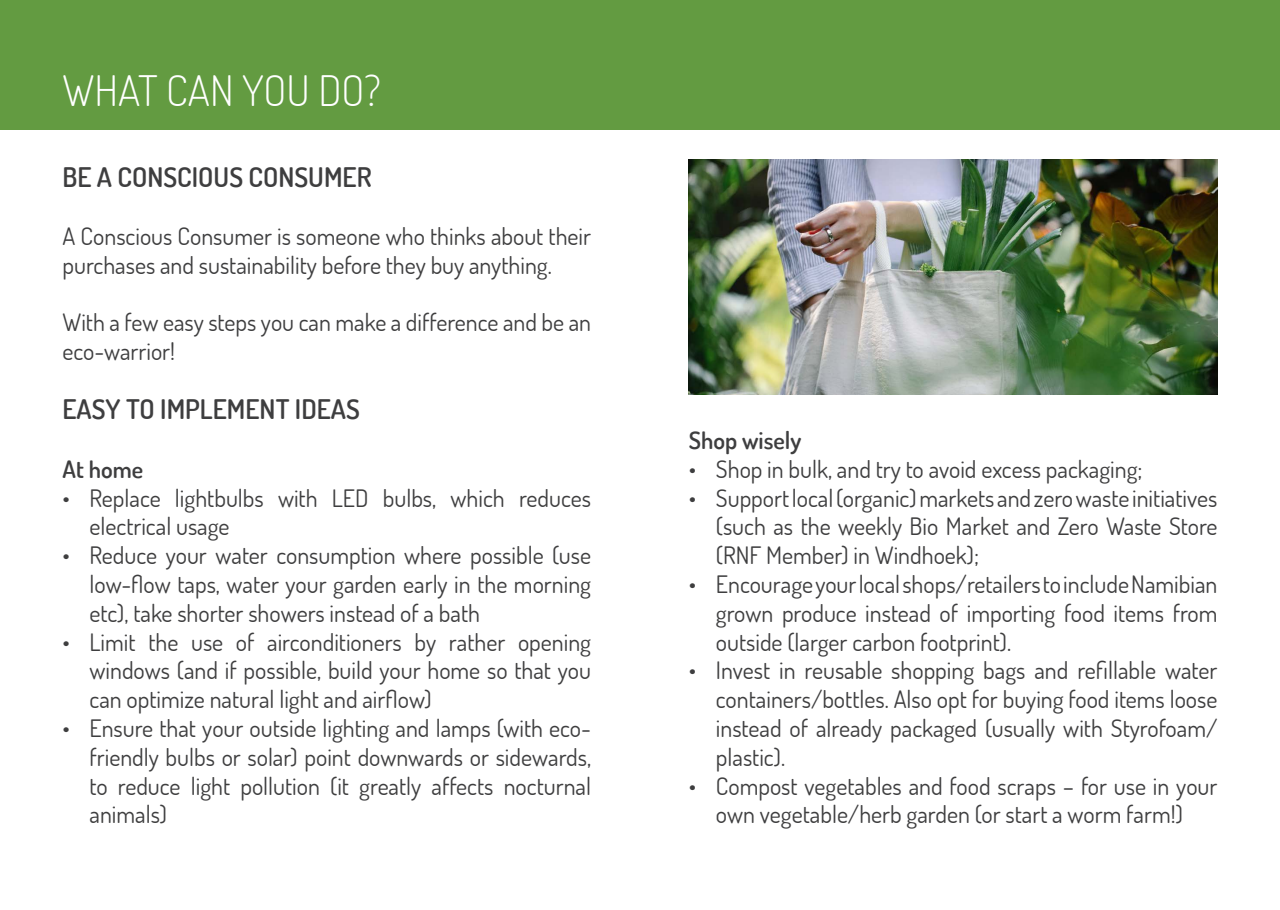
<style>
.page{position:relative;width:1280px;height:910px;background:#fff}
.page>*{position:absolute;margin:0;border:0;box-sizing:border-box;transform-origin:0 0}
.t1{font:300 42px "Dosis";color:#fff}
.t2{font:600 27px "Dosis";color:#3e3e3f}
.t3{font:24px/28.8px "Dosis";color:#3e3e3f;text-align:justify}
.t4{font:600 24px "Dosis";color:#3e3e3f}
</style>
<div class="page">
<div style="left:0;top:0;width:1280px;height:130px;background:#639b41"></div>
<img style="left:689px;top:160px;width:528px;height:234px">
<h1 class="t1" style="left:63px;top:63px;width:320px">WHAT CAN YOU DO?</h1>
<p class="t2" style="left:63px;top:160px;width:311px">BE A CONSCIOUS CONSUMER</p>
<p class="t3" style="left:63px;top:221px;width:530px">A Conscious Consumer is someone who thinks about their purchases and sustainability before they buy anything.</p>
<p class="t3" style="left:63px;top:308px;width:530px">With a few easy steps you can make a difference and be an eco-warrior!</p>
<p class="t2" style="left:63px;top:392px;width:299px">EASY TO IMPLEMENT IDEAS</p>
<p class="t4" style="left:63px;top:453px;width:82px">At home</p>
<p class="t3" style="left:90px;top:483px;width:503px;text-indent:-27px">• Replace lightbulbs with LED bulbs, which reduces electrical usage</p>
<p class="t3" style="left:90px;top:540px;width:503px;text-indent:-27px">• Reduce your water consumption where possible (use low-flow taps, water your garden early in the morning etc), take shorter showers instead of a bath</p>
<p class="t3" style="left:90px;top:627px;width:503px;text-indent:-27px">• Limit the use of airconditioners by rather opening windows (and if possible, build your home so that you can optimize natural light and airflow)</p>
<p class="t3" style="left:90px;top:713px;width:503px;text-indent:-27px">• Ensure that your outside lighting and lamps (with eco&shy;friendly bulbs or solar) point downwards or sidewards, to reduce light pollution (it greatly affects nocturnal animals)</p>
<p class="t4" style="left:689px;top:425px;width:114px">Shop wisely</p>
<p class="t3" style="left:689px;top:454px;width:455px">• Shop in bulk, and try to avoid excess packaging;</p>
<p class="t3" style="left:716px;top:483px;width:503px;text-indent:-27px">• Support local (organic) markets and zero waste initiatives (such as the weekly Bio Market and Zero Waste Store (RNF Member) in Windhoek);</p>
<p class="t3" style="left:716px;top:569px;width:503px;text-indent:-27px">• Encourage your local shops/retailers to include Namibian grown produce instead of importing food items from outside (larger carbon footprint).</p>
<p class="t3" style="left:716px;top:656px;width:503px;text-indent:-27px">• Invest in reusable shopping bags and refillable water containers/bottles. Also opt for buying food items loose instead of already packaged (usually with Styrofoam/ plastic).</p>
<p class="t3" style="left:689px;top:771px;width:530px;text-align:center">• Compost vegetables and food scraps – for use in your own vegetable/herb garden (or start a worm farm!)</p>
</div>
